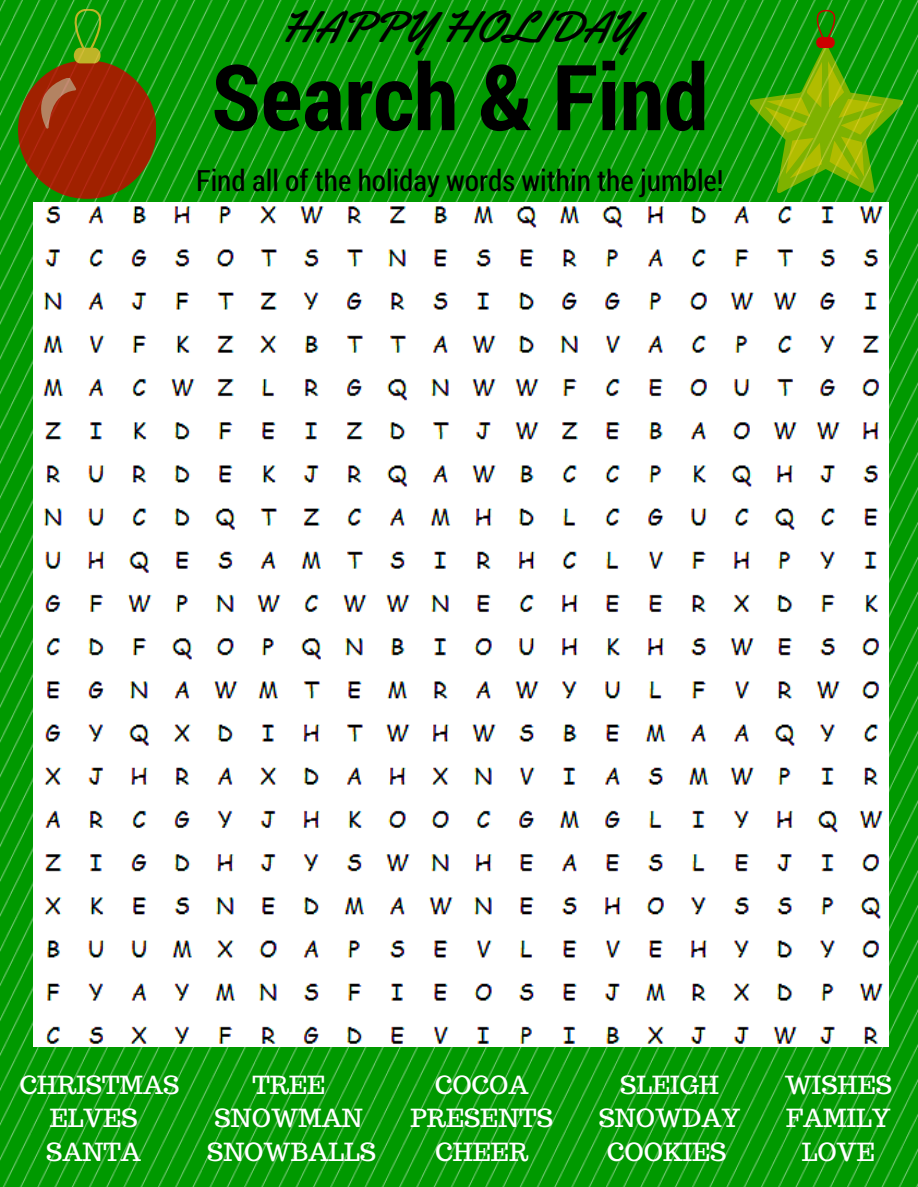
<style>
.page{position:relative;width:918px;height:1187px;background:#fff}
.page>*{position:absolute;margin:0;border:0;box-sizing:border-box;transform-origin:0 0}
.t1{font:700 91.2px "Roboto Condensed";color:#000}
.t2{font:44.1px "Yellowtail";color:#000}
.t3{font:29.25px "Roboto Condensed";color:#000}
.t4{font:24.9px/33.8px "Trocchi";color:#fff;text-align:center}
</style>
<div class="page">
<img style="left:0;top:0;width:918px;height:1186px">
<img style="left:34px;top:202px;width:855px;height:844px">
<svg style="left:18px;top:9px;width:138px;height:190px;background:#645908"></svg>
<svg style="left:750px;top:10px;width:153px;height:183px;background:#3ea406"></svg>
<h2 class="t2" style="left:282px;top:0;width:358px">HAPPY HOLIDAY</h2>
<h1 class="t1" style="left:211px;top:35px;width:498px">Search &amp; Find</h1>
<p class="t3" style="left:196px;top:160px;width:529px">Find all of the holiday words within the jumble!</p>
<p class="t4" style="left:19px;top:1067px;width:161px">CHRISTMAS<br>ELVES<br>SANTA</p>
<p class="t4" style="left:207px;top:1067px;width:171px">TREE<br>SNOWMAN<br>SNOWBALLS</p>
<p class="t4" style="left:411px;top:1067px;width:144px">COCOA<br>PRESENTS<br>CHEER</p>
<p class="t4" style="left:599px;top:1067px;width:143px">SLEIGH<br>SNOWDAY<br>COOKIES</p>
<p class="t4" style="left:785px;top:1067px;width:109px">WISHES<br>FAMILY<br>LOVE</p>
</div>
